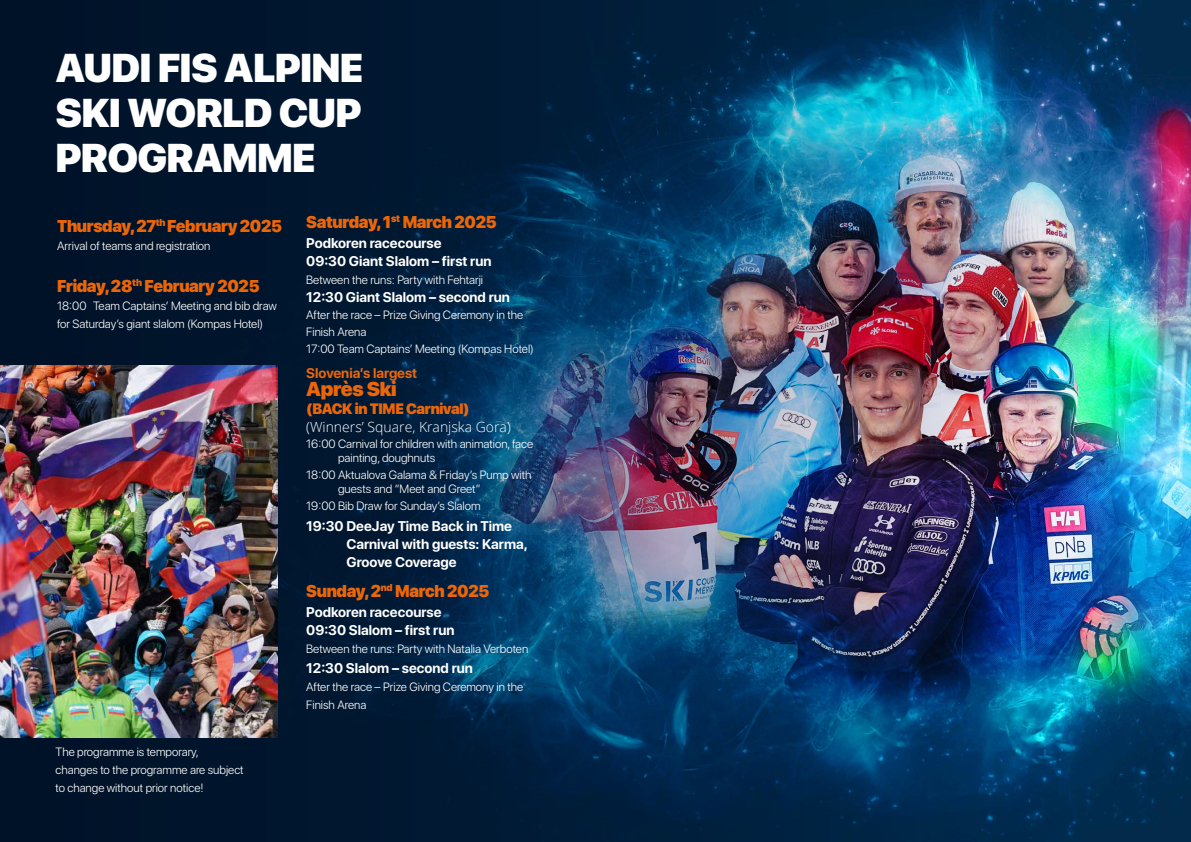
<style>
.page{position:relative;width:1191px;height:842px;background:#fff}
.page>*{position:absolute;margin:0;border:0;box-sizing:border-box;transform-origin:0 0}
.t1{font:900 40px/45px "SF Pro Display";letter-spacing:-.02em;color:#fff;text-align:justify}
.t2{font:900 20px "SF Pro Display";letter-spacing:-.02em;color:#ec6608}
.t3{font:900 17px "SF Pro Display";letter-spacing:-.02em;color:#ec6608;scale:.96 1}
.t4{font:900 15px "SF Pro Display";letter-spacing:-.02em;color:#ec6608}
.t5{font:700 14px/18px "SF Pro Display";color:#fff}
.t6{font:300 14px "Open Sans";color:#fff}
.t7{font:700 14px "SF Pro Display";color:#ec6608}
.t8{font:300 12px/18px "SF Pro Display";color:#fff}
</style>
<div class="page">
<img style="left:1063px;top:0;width:128px;height:842px">
<img style="left:0;top:0;width:1063px;height:842px">
<img style="left:0;top:366px;width:278px;height:371px">
<h1 class="t1" style="left:55px;top:46px;width:310px">AUDI FIS ALPINE SKI WORLD CUP PROGRAMME</h1>
<h3 class="t3" style="left:57px;top:216px;width:236px">Thursday, 27<sup>th</sup> February 2025</h3>
<p class="t8" style="left:57px;top:237px;width:155px">Arrival of teams and registration</p>
<h3 class="t3" style="left:57px;top:276px;width:212px">Friday, 28<sup>th</sup> February 2025</h3>
<p class="t8" style="left:57px;top:297px;width:221px">18:00 Team Captains’ Meeting and bib draw for Saturday’s giant slalom (Kompas Hotel)</p>
<p class="t8" style="left:55px;top:743px;width:190px">The programme is temporary, changes to the programme are subject to change without prior notice!</p>
<h3 class="t3" style="left:306px;top:212px;width:200px">Saturday, 1<sup>st</sup> March 2025</h3>
<p class="t5" style="left:306px;top:234px;width:187px">Podkoren racecourse<br>09:30 Giant Slalom – first run</p>
<p class="t8" style="left:306px;top:271px;width:178px">Between the runs: Party with Fehtarji</p>
<p class="t5" style="left:306px;top:288px;width:205px">12:30 Giant Slalom – second run</p>
<p class="t8" style="left:306px;top:306px;width:229px;line-height:17px">After the race – Prize Giving Ceremony in the<br>Finish Arena<br>17:00 Team Captains’ Meeting (Kompas Hotel)</p>
<p class="t7" style="left:306px;top:365px;width:112px">Slovenia’s largest</p>
<h2 class="t2" style="left:306px;top:377px;width:92px">Après Ski</h2>
<p class="t4" style="left:306px;top:400px;width:165px">(BACK in TIME Carnival)</p>
<p class="t6" style="left:306px;top:417px;width:206px">(Winners’ Square, Kranjska Gora)</p>
<p class="t8" style="left:338px;top:437px;width:196px;line-height:14px;text-indent:-32px">16:00 Carnival for children with animation, face painting, doughnuts</p>
<p class="t8" style="left:338px;top:468px;width:195px;line-height:14px;text-indent:-32px">18:00 Aktualova Galama &amp; Friday’s Pump with guests and “Meet and Greet”</p>
<p class="t8" style="left:306px;top:497px;width:176px">19:00 Bib Draw for Sunday’s Slalom</p>
<p class="t5" style="left:346px;top:517px;width:183px;text-indent:-40px">19:30 DeeJay Time Back in Time<br>Carnival with guests: Karma,<br>Groove Coverage</p>
<h3 class="t3" style="left:306px;top:581px;width:192px">Sunday, 2<sup>nd</sup> March 2025</h3>
<p class="t5" style="left:306px;top:603px;width:150px">Podkoren racecourse<br>09:30 Slalom – first run</p>
<p class="t8" style="left:306px;top:640px;width:223px">Between the runs: Party with Natalia Verboten</p>
<p class="t5" style="left:306px;top:659px;width:168px">12:30 Slalom – second run</p>
<p class="t8" style="left:306px;top:678px;width:218px">After the race – Prize Giving Ceremony in the<br>Finish Arena</p>
</div>
